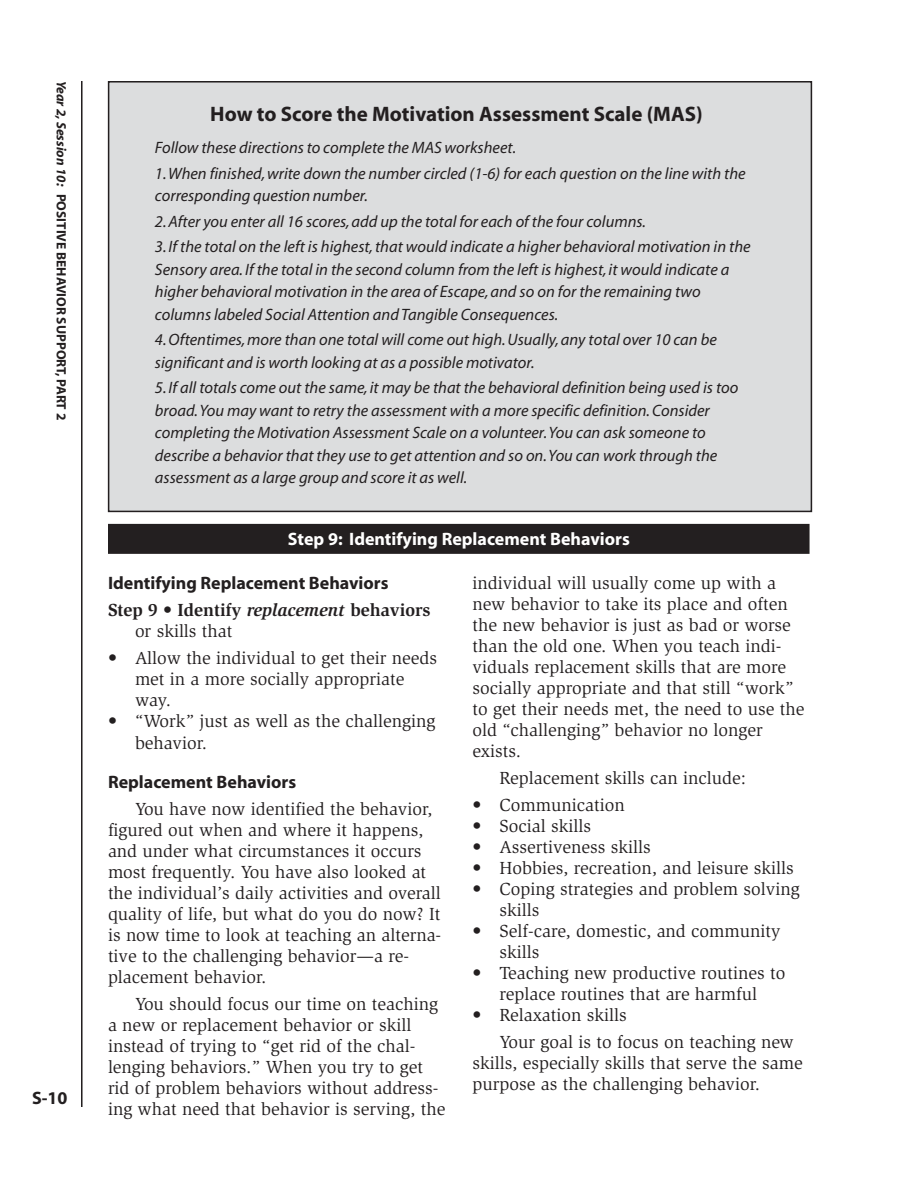
<style>
.page{position:relative;width:918px;height:1188px;background:#fff}
.page>*{position:absolute;margin:0;border:0;box-sizing:border-box;transform-origin:0 0}
.t1{font:700 21px "Myriad";color:#231f20}
.t2{font:18px/21px "Slimbach";color:#231f20}
.t3{font:700 18px "Myriad";color:#231f20}
.t4{font:700 18px/21px "Slimbach";color:#231f20}
.t5{font:700 18px "Myriad";color:#fff}
.t6{font:italic 16.5px/22.5px "Myriad";color:#231f20}
.t7{font:700 13.5px "Myriad";color:#231f20}
.s1{font-style:italic}
.s2{font-weight:400}
</style>
<div class="page">
<hr style="left:81px;top:81px;width:2px;height:1026px;background:#231f20">
<div style="left:108px;top:81px;width:704px;height:431px;background:#dcddde;border:2px solid #231f20"></div>
<div style="left:108px;top:524px;width:702px;height:30px;background:#231f20"></div>
<p class="t7" style="left:66px;top:81px;width:341px;rotate:90deg"><span class="s1">Year 2, Session 10:</span> POSITIVE BEHAVIOR SUPPORT, PART 2</p>
<p class="t3" style="left:32px;top:1092px;width:37px">S-10</p>
<p class="t1" style="left:210px;top:106px;width:494px">How to Score the Motivation Assessment Scale (MAS)</p>
<p class="t6" style="left:155px;top:138px;width:363px">Follow these directions to complete the MAS worksheet.</p>
<p class="t6" style="left:155px;top:163px;width:592px">1. When finished, write down the number circled (1-6) for each question on the line with the corresponding question number.</p>
<p class="t6" style="left:155px;top:211px;width:493px">2. After you enter all 16 scores, add up the total for each of the four columns.</p>
<p class="t6" style="left:155px;top:237px;width:597px">3. If the total on the left is highest, that would indicate a higher behavioral motivation in the Sensory area. If the total in the second column from the left is highest, it would indicate a higher behavioral motivation in the area of Escape, and so on for the remaining two columns labeled Social Attention and Tangible Consequences.</p>
<p class="t6" style="left:155px;top:330px;width:563px">4. Oftentimes, more than one total will come out high. Usually, any total over 10 can be significant and is worth looking at as a possible motivator.</p>
<p class="t6" style="left:155px;top:378px;width:585px">5. If all totals come out the same, it may be that the behavioral definition being used is too broad. You may want to retry the assessment with a more specific definition. Consider completing the Motivation Assessment Scale on a volunteer. You can ask someone to describe a behavior that they use to get attention and so on. You can work through the assessment as a large group and score it as well.</p>
<p class="t5" style="left:288px;top:533px;width:344px">Step 9: Identifying Replacement Behaviors</p>
<p class="t3" style="left:108px;top:576px;width:282px">Identifying Replacement Behaviors</p>
<p class="t4" style="left:135px;top:601px;width:297px;text-indent:-27px">Step 9 • Identify <span class="s1">replacement</span> behaviors <span class="s2">or skills that</span></p>
<p class="t2" style="left:135px;top:649px;width:304px;text-indent:-27px">• Allow the individual to get their needs met in a more socially appropriate way.</p>
<p class="t2" style="left:135px;top:711px;width:302px;line-height:21.9px;text-indent:-27px">• “Work” just as well as the challenging behavior.</p>
<p class="t3" style="left:108px;top:775px;width:190px">Replacement Behaviors</p>
<p class="t2" style="left:108px;top:800px;width:335px;text-indent:27px">You have now identified the behavior, figured out when and where it happens, and under what circumstances it occurs most frequently. You have also looked at the individual’s daily activities and overall quality of life, but what do you do now? It is now time to look at teaching an alterna&shy;tive to the challenging behavior—a re&shy;placement behavior.</p>
<p class="t2" style="left:108px;top:995px;width:339px;text-indent:27px">You should focus our time on teaching a new or replacement behavior or skill instead of trying to “get rid of the chal&shy;lenging behaviors.” When you try to get rid of problem behaviors without address&shy;ing what need that behavior is serving, the</p>
<p class="t2" style="left:472px;top:574px;width:334px">individual will usually come up with a new behavior to take its place and often the new behavior is just as bad or worse than the old one. When you teach indi&shy;viduals replacement skills that are more socially appropriate and that still “work” to get their needs met, the need to use the old “challenging” behavior no longer exists.</p>
<p class="t2" style="left:500px;top:769px;width:248px">Replacement skills can include:</p>
<p class="t2" style="left:472px;top:796px;width:154px">• Communication</p>
<p class="t2" style="left:472px;top:817px;width:120px">• Social skills</p>
<p class="t2" style="left:472px;top:838px;width:180px">• Assertiveness skills</p>
<p class="t2" style="left:472px;top:859px;width:323px">• Hobbies, recreation, and leisure skills</p>
<p class="t2" style="left:500px;top:880px;width:302px;text-indent:-27px">• Coping strategies and problem solving skills</p>
<p class="t2" style="left:500px;top:922px;width:283px;text-indent:-27px">• Self-care, domestic, and community skills</p>
<p class="t2" style="left:472px;top:964px;width:314px;text-align:center">• Teaching new productive routines to replace routines that are harmful</p>
<p class="t2" style="left:500px;top:1003px;width:296px;line-height:27.2px;text-indent:-27px">• Relaxation skills<br>Your goal is to focus on teaching new</p>
<p class="t2" style="left:472px;top:1054px;width:332px">skills, especially skills that serve the same purpose as the challenging behavior.</p>
</div>
